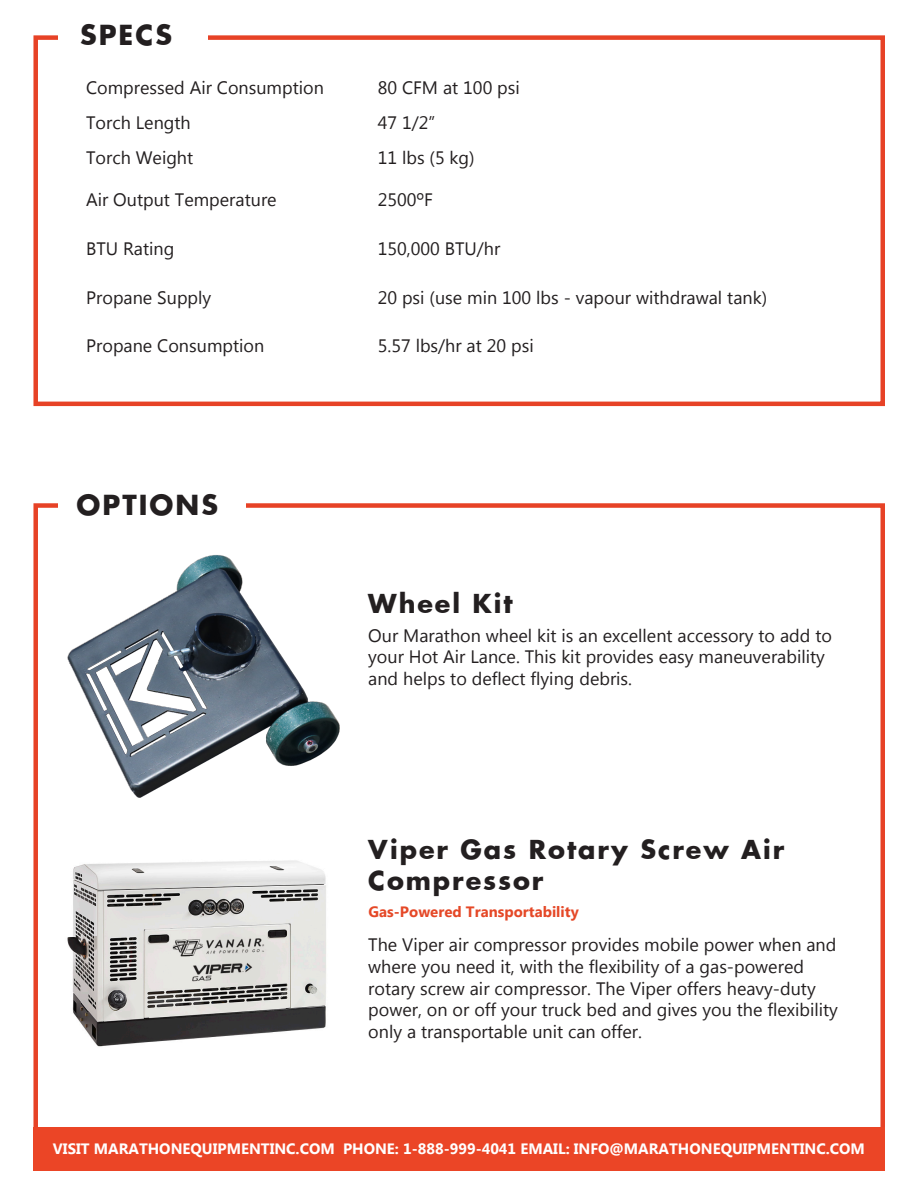
<style>
.page{position:relative;width:918px;height:1188px;background:#fff}
.page>*{position:absolute;margin:0;border:0;box-sizing:border-box;transform-origin:0 0}
.t1{font:700 27px "Futura";letter-spacing:.075em;color:#231f20}
.t2{font:700 25.5px/30.6px "Futura";letter-spacing:.075em;color:#231f20}
.t3{font:18px/21.6px "Myanmar Text";color:#231f20}
.t4{font:700 15px "Myanmar Text";color:#fff}
.t5{font:700 15px "Myanmar Text";color:#e54827}
</style>
<div class="page">
<div style="left:33px;top:35px;width:852px;height:371px;border:4px solid #e74226"></div>
<div style="left:58px;top:17px;width:150px;height:37px;background:#fff"></div>
<div style="left:33px;top:1127px;width:852px;height:44px;background:#eb4526"></div>
<img style="left:67px;top:860px;width:259px;height:187px">
<img style="left:67px;top:555px;width:273px;height:243px">
<p class="t1" style="left:80px;top:16px;width:93px">SPECS</p>
<p class="t3" style="left:86px;top:77px;width:239px">Compressed Air Consumption</p>
<p class="t3" style="left:378px;top:77px;width:144px">80 CFM at 100 psi</p>
<p class="t3" style="left:86px;top:112px;width:106px">Torch Length</p>
<p class="t3" style="left:378px;top:112px;width:59px">47 1/2”</p>
<p class="t3" style="left:86px;top:147px;width:109px">Torch Weight</p>
<p class="t3" style="left:378px;top:147px;width:98px">11 lbs (5 kg)</p>
<p class="t3" style="left:86px;top:189px;width:192px">Air Output Temperature</p>
<p class="t3" style="left:378px;top:189px;width:57px">2500ºF</p>
<p class="t3" style="left:86px;top:238px;width:90px">BTU Rating</p>
<p class="t3" style="left:378px;top:238px;width:124px">150,000 BTU/hr</p>
<p class="t3" style="left:86px;top:287px;width:127px">Propane Supply</p>
<p class="t3" style="left:378px;top:287px;width:391px">20 psi (use min 100 lbs - vapour withdrawal tank)</p>
<p class="t3" style="left:86px;top:335px;width:180px">Propane Consumption</p>
<p class="t3" style="left:378px;top:335px;width:158px">5.57 lbs/hr at 20 psi</p>
<p class="t1" style="left:77px;top:486px;width:143px">OPTIONS</p>
<p class="t2" style="left:368px;top:587px;width:146px">Wheel Kit</p>
<p class="t3" style="left:368px;top:625px;width:465px">Our Marathon wheel kit is an excellent accessory to add to your Hot Air Lance. This kit provides easy maneuverability and helps to deflect flying debris.</p>
<p class="t2" style="left:368px;top:833px;width:418px">Viper Gas Rotary Screw Air<br>Compressor</p>
<p class="t5" style="left:369px;top:903px;width:212px">Gas-Powered Transportability</p>
<p class="t3" style="left:368px;top:934px;width:471px">The Viper air compressor provides mobile power when and where you need it, with the flexibility of a gas-powered rotary screw air compressor. The Viper offers heavy-duty power, on or off your truck bed and gives you the flexibility only a transportable unit can offer.</p>
<p class="t4" style="left:53px;top:1141px;width:814px">VISIT MARATHONEQUIPMENTINC.COM PHONE: 1-888-999-4041 EMAIL: INFO@MARATHONEQUIPMENTINC.COM</p>
</div>
